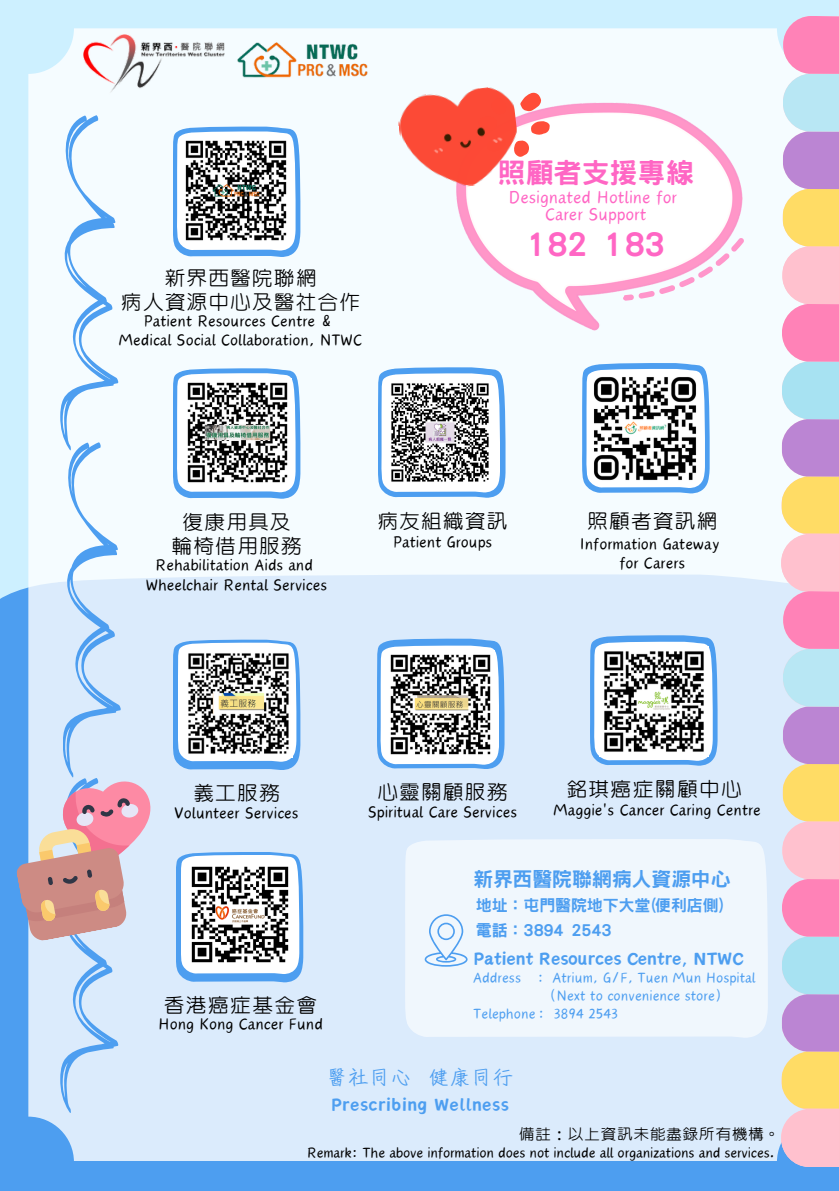
<style>
.page{position:relative;width:839px;height:1191px;background:#fff}
.page>*{position:absolute;margin:0;border:0;box-sizing:border-box;transform-origin:0 0}
.t1{font:800 32px "Han Wang Hei";color:#ff66c4}
.t2{font:800 28px "Han Wang Hei";color:#ff66c4}
.t3{font:24px/24px "cw Te X Yen";letter-spacing:-.01em;color:#000;text-align:center}
.t4{font:22px/16.4px "Canva Wander World";color:#ff66c4;text-align:center}
.t5{font:22px "Canva Sword Like Dream";color:#4d9ef0}
.t6{font:22px "Canva Sword Like Dream";letter-spacing:.03em;color:#4d9ef0}
.t7{font:22px "Canva Beautiful JP";letter-spacing:.075em;color:#4d9ef0}
.t8{font:20px/19.6px "Canva Wander World";color:#000;text-align:center}
.t9{font:800 20px "Han Wang Hei";letter-spacing:-.01em;color:#4d9ef0}
.t10{font:18px "Canva Wander World";color:#4d9ef0}
.t11{font:18px "Canva Wander World";letter-spacing:-.01em;color:#000}
.t12{font:18px "cw Te X Yen";letter-spacing:-.01em;color:#000}
.t13{font:800 16px "Han Wang Hei";letter-spacing:-.01em;color:#4d9ef0}
</style>
<div class="page">
<div style="left:0;top:0;width:838px;height:1191px;background:#cdf0ff"></div>
<div style="left:0;top:574px;width:838px;height:617px;background:#4d9ef0"></div>
<div style="left:28px;top:28px;width:794px;height:1133px;background:linear-gradient(to bottom,#fbffff,#d3e6fb);border-radius:46px"></div>
<svg style="left:780px;top:16px;width:58px;height:1145px;background:#e3c0c7"></svg>
<div style="left:781px;top:1108px;width:57px;height:59px;background:#ffc1ce"></div>
<div style="left:781px;top:1051px;width:57px;height:58px;background:#ffdc65"></div>
<div style="left:781px;top:994px;width:57px;height:58px;background:#bb85d3"></div>
<div style="left:781px;top:936px;width:57px;height:58px;background:#a7e2f2"></div>
<div style="left:781px;top:879px;width:57px;height:58px;background:#ff82b7"></div>
<div style="left:782px;top:821px;width:56px;height:58px;background:#ffc1ce"></div>
<div style="left:782px;top:764px;width:56px;height:58px;background:#ffdc65"></div>
<div style="left:782px;top:706px;width:56px;height:58px;background:#bb85d3"></div>
<div style="left:782px;top:649px;width:56px;height:58px;background:#b8e7f4"></div>
<div style="left:783px;top:591px;width:55px;height:58px;background:#ff82b7"></div>
<svg style="left:590px;top:635px;width:127px;height:131px"></svg>
<svg style="left:173px;top:640px;width:127px;height:130px"></svg>
<svg style="left:173px;top:368px;width:127px;height:131px;background:#a9d0f7"></svg>
<svg style="left:377px;top:639px;width:127px;height:130px"></svg>
<svg style="left:582px;top:363px;width:127px;height:130px;background:#aad1f7"></svg>
<svg style="left:378px;top:367px;width:127px;height:131px;background:#b8d8f9"></svg>
<svg style="left:173px;top:127px;width:127px;height:130px;background:#a7cff7"></svg>
<img style="left:83px;top:34px;width:141px;height:60px">
<img style="left:232px;top:35px;width:141px;height:51px">
<svg style="left:176px;top:852px;width:127px;height:130px"></svg>
<img style="left:591px;top:374px;width:108px;height:108px;border-radius:15px">
<img style="left:186px;top:861px;width:107px;height:107px">
<img style="left:599px;top:647px;width:109px;height:109px">
<img style="left:388px;top:381px;width:103px;height:103px">
<div style="left:405px;top:839px;width:362px;height:199px;background:#f0f7fd"></div>
<svg style="left:424px;top:914px;width:43px;height:53px;background:#cfe5fa"></svg>
<svg style="left:15px;top:115px;width:145px;height:998px;background:#d6e1f1"></svg>
<img style="left:438px;top:96px;width:314px;height:246px">
<svg style="left:622px;top:202px;width:129px;height:127px;background:#faf0f8"></svg>
<svg style="left:522px;top:93px;width:19px;height:18px"></svg>
<svg style="left:522px;top:121px;width:27px;height:35px"></svg>
<img style="left:395px;top:85px;width:127px;height:108px">
<img style="left:182px;top:137px;width:108px;height:108px">
<img style="left:386px;top:650px;width:108px;height:108px">
<img style="left:183px;top:379px;width:108px;height:108px">
<img style="left:185px;top:649px;width:108px;height:108px">
<p class="t3" style="left:120px;top:266px;width:242px">新界西醫院聯網<br>病人資源中心及醫社合作</p>
<p class="t8" style="left:119px;top:311px;width:245px">Patient Resources Centre &amp;<br>Medical Social Collaboration, NTWC</p>
<h3 class="t2" style="left:497px;top:159px;width:198px">照顧者支援專線</h3>
<h6 class="t4" style="left:508px;top:189px;width:170px">Designated Hotline for<br>Carer Support</h6>
<h6 class="t1" style="left:526px;top:229px;width:140px">182 183</h6>
<h1 class="t3" style="left:171px;top:510px;width:133px">復康用具及輪椅借用服務</h1>
<p class="t3" style="left:377px;top:509px;width:133px">病友組織資訊</p>
<p class="t3" style="left:586px;top:509px;width:133px">照顧者資訊網</p>
<p class="t8" style="left:146px;top:556px;width:182px">Rehabilitation Aids and<br>Wheelchair Rental Services</p>
<h5 class="t8" style="left:392px;top:532px;width:101px">Patient Groups</h5>
<p class="t8" style="left:580px;top:534px;width:141px">Information Gateway for Carers</p>
<p class="t3" style="left:193px;top:782px;width:89px">義工服務</p>
<h4 class="t8" style="left:174px;top:803px;width:126px">Volunteer Services</h4>
<h6 class="t3" style="left:163px;top:994px;width:156px">香港癌症基金會</h6>
<h3 class="t8" style="left:158px;top:1014px;width:166px">Hong Kong Cancer Fund</h3>
<h2 class="t3" style="left:377px;top:781px;width:133px">心靈關顧服務</h2>
<p class="t8" style="left:368px;top:803px;width:151px">Spiritual Care Services</p>
<p class="t3" style="left:565px;top:777px;width:178px">銘琪癌症關顧中心</p>
<h6 class="t8" style="left:553px;top:800px;width:209px">Maggie's Cancer Caring Centre</h6>
<p class="t9" style="left:473px;top:869px;width:259px">新界西醫院聯網病人資源中心</p>
<h3 class="t13" style="left:476px;top:897px;width:249px">地址：屯門醫院地下大堂(便利店側)</h3>
<h3 class="t13" style="left:476px;top:923px;width:137px">電話：3894 2543</h3>
<p class="t5" style="left:473px;top:948px;width:271px">Patient Resources Centre, NTWC</p>
<p class="t10" style="left:473px;top:970px;width:284px">Address ：Atrium, G/F, Tuen Mun Hospital</p>
<p class="t10" style="left:550px;top:988px;width:173px">(Next to convenience store)</p>
<p class="t10" style="left:473px;top:1006px;width:147px">Telephone：3894 2543</p>
<p class="t7" style="left:327px;top:1066px;width:187px">醫社同心 健康同行</p>
<p class="t6" style="left:331px;top:1094px;width:179px">Prescribing Wellness</p>
<p class="t11" style="left:307px;top:1145px;width:469px">Remark: The above information does not include all organizations and services.</p>
<p class="t12" style="left:518px;top:1126px;width:264px">備註：以上資訊未能盡錄所有機構。</p>
</div>
